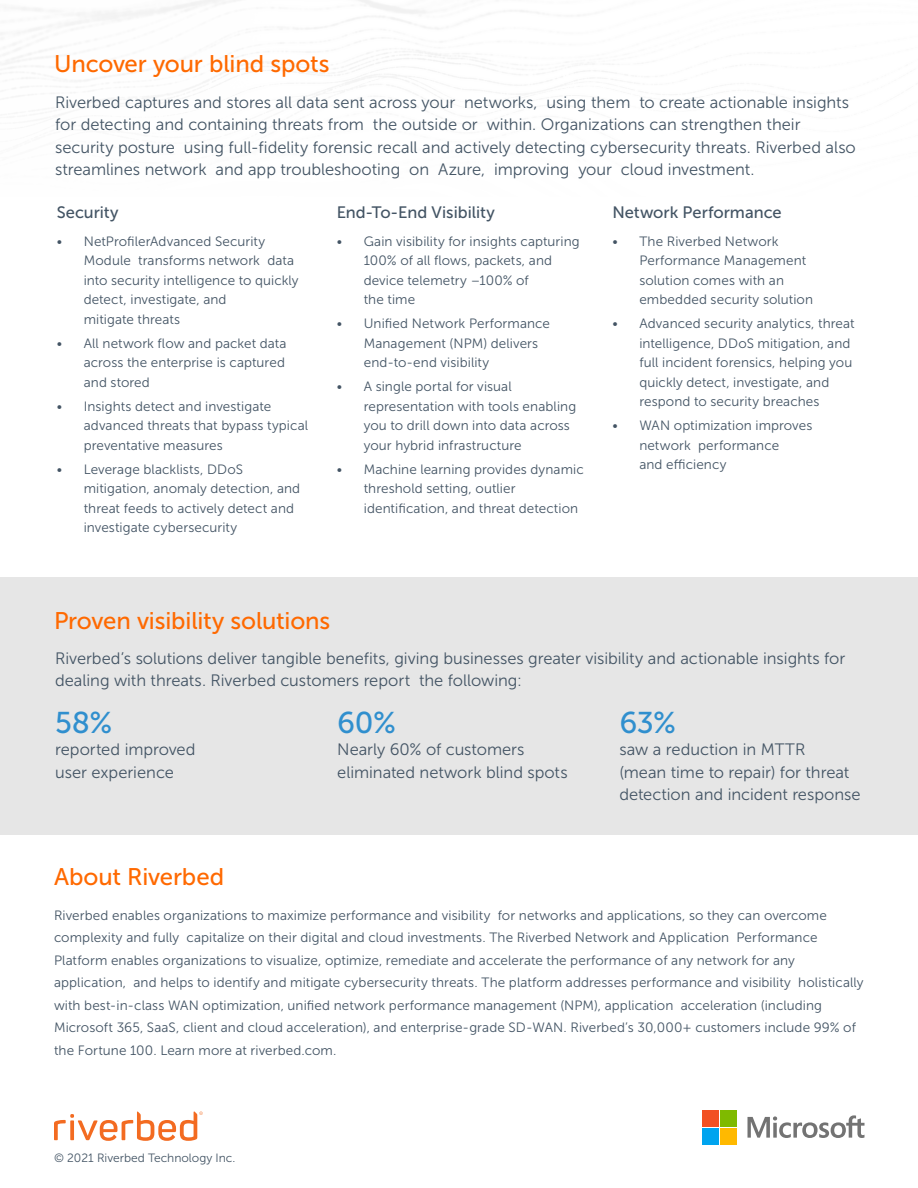
<style>
.page{position:relative;width:918px;height:1188px;background:#fff}
.page>*{position:absolute;margin:0;border:0;box-sizing:border-box;transform-origin:0 0}
.t1{font:30px "Museo Sans 500";color:#308fce}
.t2{font:24px "Museo Sans 500";letter-spacing:-.005em;color:#ff6900}
.t3{font:16.5px/22.5px "Museo Sans 300";color:#435464}
.t4{font:16.5px "Museo Sans 500";color:#435464}
.t5{font:13.5px/19.5px "Museo Sans 300";letter-spacing:.005em;color:#435464}
.t6{font:12px "Museo Sans 300";color:#435464}
</style>
<div class="page">
<div style="left:0;top:578px;width:918px;height:257px;background:#e6e6e6"></div>
<svg style="left:54px;top:1112px;width:149px;height:29px"></svg>
<svg style="left:748px;top:1115px;width:116px;height:23px"></svg>
<div style="left:703px;top:1110px;width:16px;height:16px;background:#f25022"></div>
<div style="left:721px;top:1110px;width:16px;height:16px;background:#7fba00"></div>
<div style="left:703px;top:1128px;width:16px;height:17px;background:#00a4ef"></div>
<div style="left:721px;top:1128px;width:16px;height:17px;background:#ffb900"></div>
<p class="t2" style="left:54px;top:51px;width:277px">Uncover your blind spots</p>
<p class="t3" style="left:55px;top:91px;width:802px">Riverbed captures and stores all data sent across your networks, using them to create actionable insights for detecting and containing threats from the outside or within. Organizations can strengthen their security posture using full-fidelity forensic recall and actively detecting cybersecurity threats. Riverbed also streamlines network and app troubleshooting on Azure, improving your cloud investment.</p>
<h3 class="t4" style="left:57px;top:203px;width:63px">Security</h3>
<h3 class="t4" style="left:337px;top:203px;width:160px">End-To-End Visibility</h3>
<h3 class="t4" style="left:612px;top:203px;width:171px">Network Performance</h3>
<p class="t5" style="left:84px;top:231px;width:216px;text-indent:-27px">• NetProfilerAdvanced Security<br>Module transforms network data into security intelligence to quickly detect, investigate, and<br>mitigate threats</p>
<p class="t5" style="left:84px;top:333px;width:204px;text-indent:-27px">• All network flow and packet data across the enterprise is captured and stored</p>
<p class="t5" style="left:84px;top:396px;width:226px;text-indent:-27px">• Insights detect and investigate advanced threats that bypass typical preventative measures</p>
<p class="t5" style="left:84px;top:459px;width:218px;text-indent:-27px">• Leverage blacklists, DDoS mitigation, anomaly detection, and threat feeds to actively detect and investigate cybersecurity</p>
<p class="t5" style="left:364px;top:231px;width:217px;text-indent:-27px">• Gain visibility for insights capturing<br>100% of all flows, packets, and device telemetry –100% of<br>the time</p>
<p class="t5" style="left:364px;top:314px;width:188px;text-indent:-27px">• Unified Network Performance<br>Management (NPM) delivers end-to-end visibility</p>
<p class="t5" style="left:364px;top:377px;width:214px;text-indent:-27px">• A single portal for visual representation with tools enabling you to drill down into data across your hybrid infrastructure</p>
<p class="t5" style="left:364px;top:459px;width:222px;text-indent:-27px">• Machine learning provides dynamic threshold setting, outlier identification, and threat detection</p>
<p class="t5" style="left:639px;top:231px;width:175px;text-indent:-27px">• The Riverbed Network<br>Performance Management solution comes with an embedded security solution</p>
<p class="t5" style="left:639px;top:314px;width:217px;text-indent:-27px">• Advanced security analytics, threat intelligence, DDoS mitigation, and full incident forensics, helping you quickly detect, investigate, and respond to security breaches</p>
<p class="t5" style="left:639px;top:416px;width:174px;text-indent:-27px">• WAN optimization improves network performance<br>and efficiency</p>
<p class="t2" style="left:54px;top:608px;width:278px">Proven visibility solutions</p>
<p class="t3" style="left:55px;top:647px;width:792px">Riverbed’s solutions deliver tangible benefits, giving businesses greater visibility and actionable insights for dealing with threats. Riverbed customers report the following:</p>
<p class="t1" style="left:55px;top:706px;width:59px">58%</p>
<p class="t3" style="left:55px;top:738px;width:142px">reported improved user experience</p>
<p class="t2" style="left:54px;top:864px;width:172px">About Riverbed</p>
<p class="t1" style="left:337px;top:706px;width:60px">60%</p>
<p class="t3" style="left:337px;top:738px;width:232px">Nearly 60% of customers eliminated network blind spots</p>
<p class="t1" style="left:619px;top:706px;width:58px">63%</p>
<p class="t3" style="left:619px;top:738px;width:243px">saw a reduction in MTTR<br>(mean time to repair) for threat detection and incident response</p>
<p class="t5" style="left:54px;top:904px;width:811px;line-height:22.5px">Riverbed enables organizations to maximize performance and visibility for networks and applications, so they can overcome complexity and fully capitalize on their digital and cloud investments. The Riverbed Network and Application Performance Platform enables organizations to visualize, optimize, remediate and accelerate the performance of any network for any application, and helps to identify and mitigate cybersecurity threats. The platform addresses performance and visibility holistically with best-in-class WAN optimization, unified network performance management (NPM), application acceleration (including Microsoft 365, SaaS, client and cloud acceleration), and enterprise-grade SD-WAN. Riverbed’s 30,000+ customers include 99% of the Fortune 100. Learn more at riverbed.com.</p>
<p class="t6" style="left:54px;top:1152px;width:183px">© 2021 Riverbed Technology Inc.</p>
</div>
